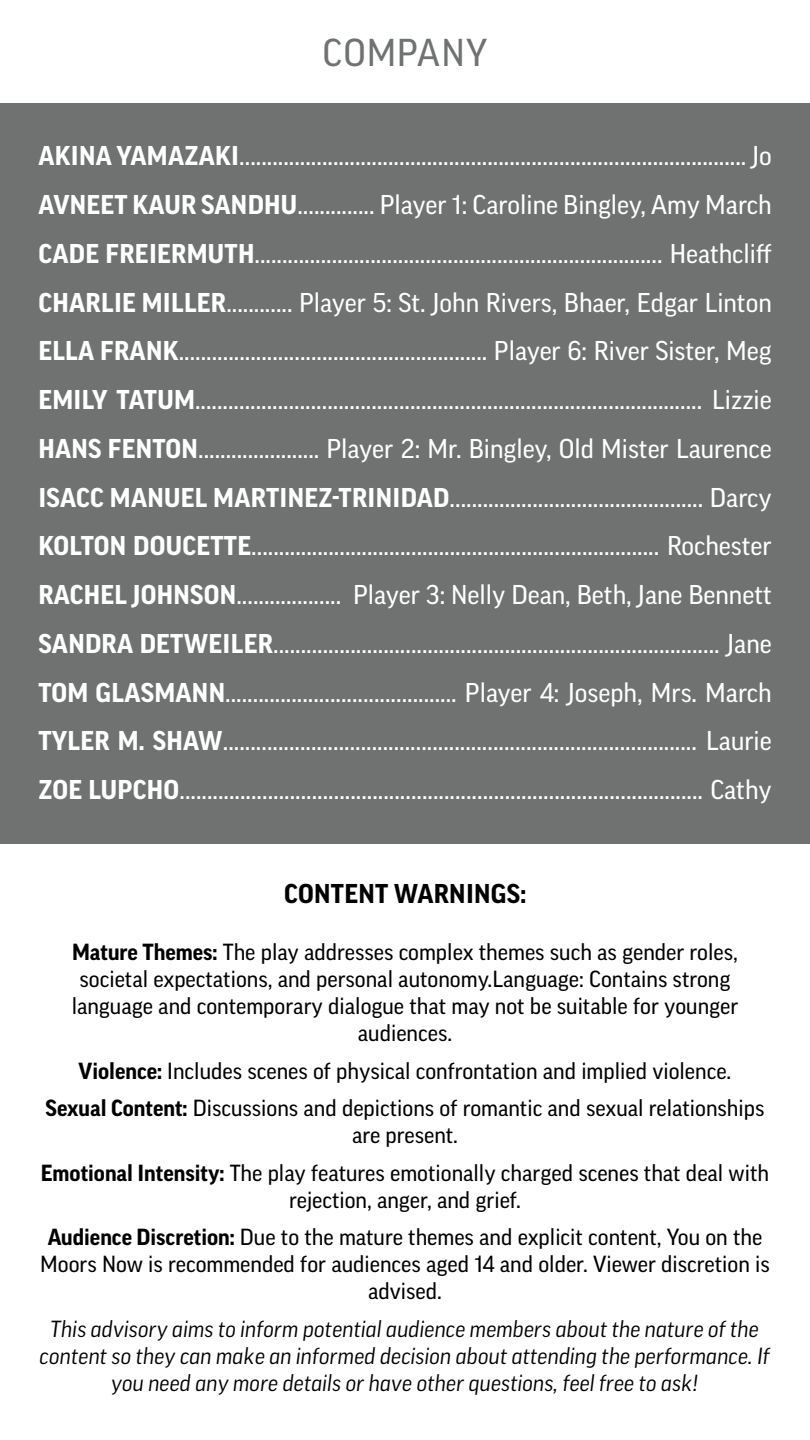
<style>
.page{position:relative;width:810px;height:1440px;background:#fff}
.page>*{position:absolute;margin:0;border:0;box-sizing:border-box;transform-origin:0 0}
.t1{font:37.5px "Good OT News";letter-spacing:.025em;color:#707272}
.t2{font:26.25px/48.8px "Good OT News";color:#fff;text-align:justify}
.t3{font:700 26.25px "Good OT";letter-spacing:.01em;color:#000}
.t4{font:22.5px/27px "Good OT News";color:#000;text-align:center}
.t5{font:italic 22.5px/27px "Good OT";color:#000;text-align:center}
.s1{font-family:"Good OT";font-weight:700}
</style>
<div class="page">
<div style="left:0;top:104px;width:810px;height:740px;background:#707272"></div>
<h1 class="t1" style="left:322px;top:32px;width:167px">COMPANY</h1>
<p class="t2" style="left:38px;top:132px;width:735px"><span class="s1">AKINA YAMAZAKI</span>............................................................................................ Jo <span class="s1">AVNEET KAUR SANDHU</span>.............. Player 1: Caroline Bingley, Amy March <span class="s1">CADE FREIERMUTH</span>.......................................................................... Heathcliff <span class="s1">CHARLIE MILLER</span>............ Player 5: St. John Rivers, Bhaer, Edgar Linton <span class="s1">ELLA FRANK</span>........................................................ Player 6: River Sister, Meg <span class="s1">EMILY TATUM</span>............................................................................................ Lizzie <span class="s1">HANS FENTON</span>...................... Player 2: Mr. Bingley, Old Mister Laurence <span class="s1">ISACC MANUEL MARTINEZ-TRINIDAD</span>.............................................. Darcy <span class="s1">KOLTON DOUCETTE</span>.......................................................................... Rochester <span class="s1">RACHEL JOHNSON</span>................... Player 3: Nelly Dean, Beth, Jane Bennett <span class="s1">SANDRA DETWEILER</span>................................................................................. Jane <span class="s1">TOM GLASMANN</span>.......................................... Player 4: Joseph, Mrs. March <span class="s1">TYLER M. SHAW</span>...................................................................................... Laurie <span class="s1">ZOE LUPCHO</span>............................................................................................... Cathy</p>
<p class="t3" style="left:284px;top:880px;width:244px">CONTENT WARNINGS:</p>
<p class="t4" style="left:72px;top:939px;width:668px"><span class="s1">Mature Themes:</span> The play addresses complex themes such as gender roles, societal expectations, and personal autonomy.Language: Contains strong language and contemporary dialogue that may not be suitable for younger audiences.</p>
<p class="t4" style="left:46px;top:1052px;width:720px;line-height:37.5px"><span class="s1">Violence:</span> Includes scenes of physical confrontation and implied violence.<br><span class="s1">Sexual Content:</span> Discussions and depictions of romantic and sexual relationships</p>
<p class="t4" style="left:41px;top:1117px;width:730px;line-height:37.5px">are present.<br><span class="s1">Emotional Intensity:</span> The play features emotionally charged scenes that deal with</p>
<p class="t4" style="left:48px;top:1181px;width:716px;line-height:37.5px">rejection, anger, and grief.<br><span class="s1">Audience Discretion:</span> Due to the mature themes and explicit content, You on the</p>
<p class="t4" style="left:40px;top:1251px;width:731px">Moors Now is recommended for audiences aged 14 and older. Viewer discretion is advised.</p>
<p class="t5" style="left:40px;top:1315px;width:732px">This advisory aims to inform potential audience members about the nature of the content so they can make an informed decision about attending the performance. If you need any more details or have other questions, feel free to ask!</p>
</div>
